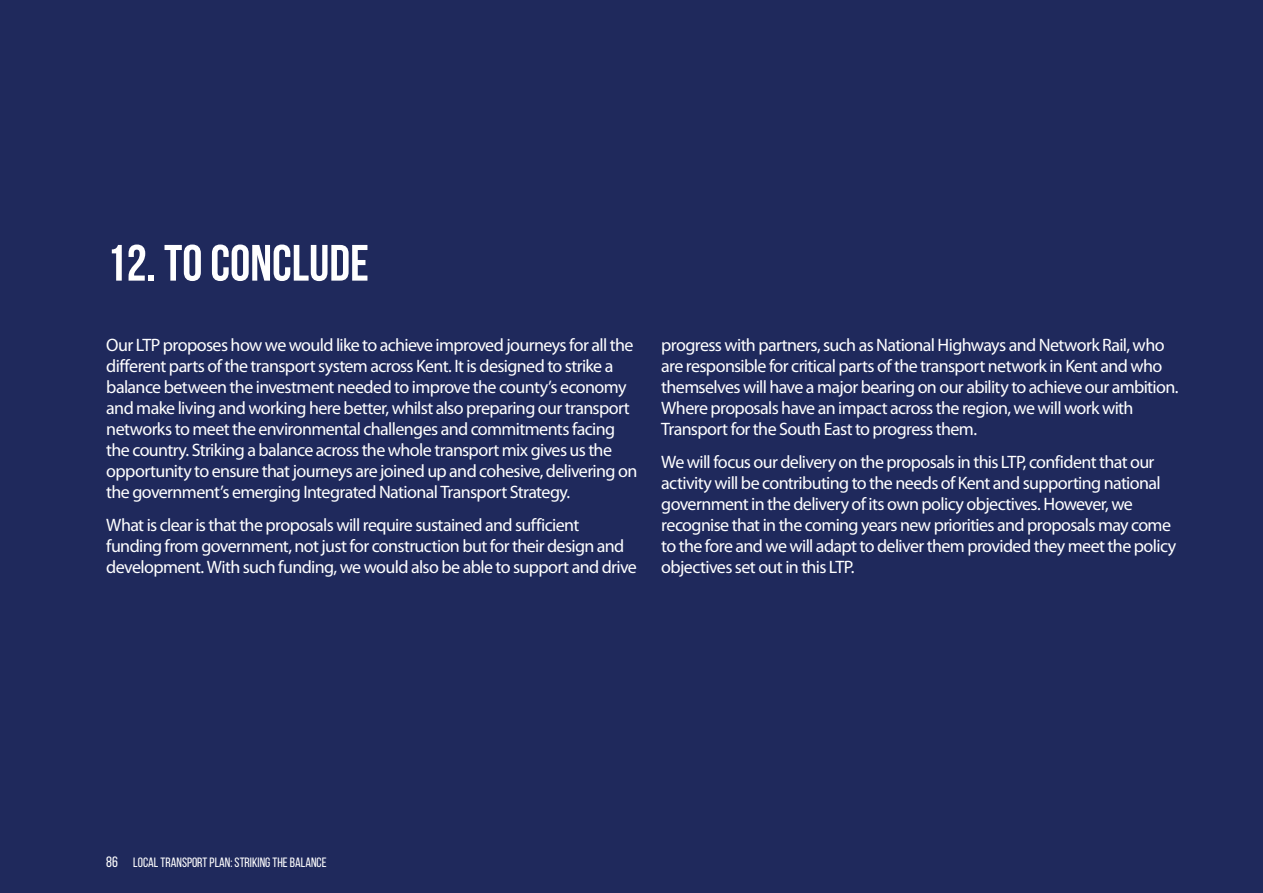
<style>
.page{position:relative;width:1263px;height:893px;background:#1f295c}
.page>*{position:absolute;margin:0;border:0;box-sizing:border-box;transform-origin:0 0}
.Page_Headers{font:700 51px "Bebas Neue";color:#fff}
.Body_text{font:18px/21px "Myriad Pro";letter-spacing:-.035em;color:#fff}
.t1{font:13.5px "Bebas Neue";color:#fff}
.s1{font-size:15px}
</style>
<div class="page">
<h2 class="Page_Headers" style="left:106px;top:235px;width:264px">12. TO CONCLUDE</h2>
<p class="Body_text" style="left:106px;top:334px;width:532px">Our LTP proposes how we would like to achieve improved journeys for all the different parts of the transport system across Kent. It is designed to strike a balance between the investment needed to improve the county’s economy and make living and working here better, whilst also preparing our transport networks to meet the environmental challenges and commitments facing the country. Striking a balance across the whole transport mix gives us the opportunity to ensure that journeys are joined up and cohesive, delivering on the government’s emerging Integrated National Transport Strategy.</p>
<p class="Body_text" style="left:106px;top:514px;width:532px">What is clear is that the proposals will require sustained and sufficient funding from government, not just for construction but for their design and development. With such funding, we would also be able to support and drive</p>
<p class="Body_text" style="left:661px;top:334px;width:519px">progress with partners, such as National Highways and Network Rail, who are responsible for critical parts of the transport network in Kent and who themselves will have a major bearing on our ability to achieve our ambition.<br>Where proposals have an impact across the region, we will work with Transport for the South East to progress them.</p>
<p class="Body_text" style="left:661px;top:451px;width:517px">We will focus our delivery on the proposals in this LTP, confident that our activity will be contributing to the needs of Kent and supporting national government in the delivery of its own policy objectives. However, we recognise that in the coming years new priorities and proposals may come to the fore and we will adapt to deliver them provided they meet the policy objectives set out in this LTP.</p>
<p class="t1" style="left:106px;top:855px;width:222px"><span class="s1">86</span> LOCAL TRANSPORT PLAN: STRIKING THE BALANCE</p>
</div>
